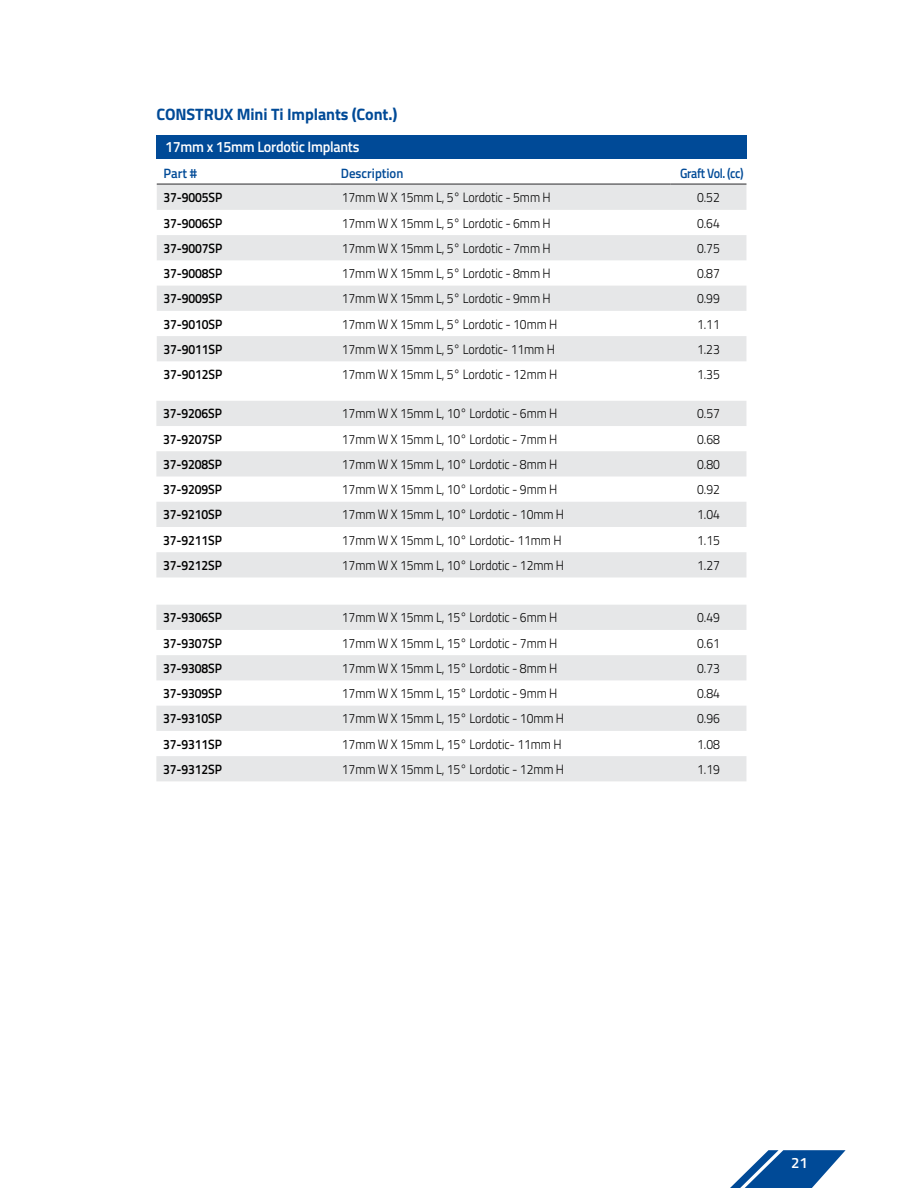
<style>
.page{position:relative;width:918px;height:1188px;background:#fff}
.page>*{position:absolute;margin:0;border:0;box-sizing:border-box;transform-origin:0 0}
.t1{font:700 16.5px "Titillium";letter-spacing:-.005em;color:#004a97}
.t2{font:600 15px "Titillium";letter-spacing:-.02em;color:#fff;scale:.95 1}
.t3{font:600 15px "Titillium";letter-spacing:-.02em;color:#fff}
.t4{font:300 13.5px "Titillium";letter-spacing:-.01em;color:#000;scale:.9 1}
.t5{font:600 13.5px "Titillium";letter-spacing:-.01em;color:#000;scale:.9 1}
.t6{font:600 13.5px "Titillium";letter-spacing:-.03em;color:#004a97;scale:.9 1}
.t7{font:600 13.5px "Titillium";color:#004a97;scale:.95 1}
.t8{font:600 13.5px "Titillium";color:#004a97;scale:.96 1}
</style>
<div class="page">
<svg style="left:730px;top:1150px;width:116px;height:38px"></svg>
<div style="left:156px;top:135px;width:591px;height:24px;background:#004a97"></div>
<svg style="left:157px;top:185px;width:589px;height:176px;fill:#e6e7e8"></svg>
<hr style="left:157px;top:184px;width:173px;height:1px;background:#414042">
<hr style="left:330px;top:184px;width:341px;height:1px;background:#414042">
<hr style="left:671px;top:184px;width:75px;height:1px;background:#414042">
<svg style="left:156px;top:401px;width:590px;height:176px;fill:#e6e7e8"></svg>
<svg style="left:156px;top:605px;width:590px;height:176px;fill:#e6e7e8"></svg>
<p class="t1" style="left:156px;top:102px;width:243px">CONSTRUX Mini Ti Implants (Cont.)</p>
<p class="t2" style="left:165px;top:135px;width:206px">17mm x 15mm Lordotic Implants</p>
<p class="t8" style="left:164px;top:163px;width:36px">Part #</p>
<p class="t7" style="left:341px;top:163px;width:67px">Description</p>
<p class="t6" style="left:680px;top:163px;width:72px">Graft Vol. (cc)</p>
<p class="t5" style="left:164px;top:187px;width:67px">37-9005SP</p>
<p class="t4" style="left:342px;top:188px;width:234px">17mm W X 15mm L, 5° Lordotic - 5mm H</p>
<p class="t4" style="left:697px;top:188px;width:27px">0.52</p>
<p class="t5" style="left:164px;top:213px;width:67px">37-9006SP</p>
<p class="t4" style="left:342px;top:213px;width:234px">17mm W X 15mm L, 5° Lordotic - 6mm H</p>
<p class="t4" style="left:697px;top:213px;width:27px">0.64</p>
<p class="t5" style="left:164px;top:238px;width:67px">37-9007SP</p>
<p class="t4" style="left:342px;top:238px;width:234px">17mm W X 15mm L, 5° Lordotic - 7mm H</p>
<p class="t4" style="left:697px;top:238px;width:27px">0.75</p>
<p class="t5" style="left:164px;top:263px;width:67px">37-9008SP</p>
<p class="t4" style="left:342px;top:264px;width:234px">17mm W X 15mm L, 5° Lordotic - 8mm H</p>
<p class="t4" style="left:697px;top:264px;width:27px">0.87</p>
<p class="t5" style="left:164px;top:288px;width:67px">37-9009SP</p>
<p class="t4" style="left:342px;top:289px;width:234px">17mm W X 15mm L, 5° Lordotic - 9mm H</p>
<p class="t4" style="left:697px;top:289px;width:27px">0.99</p>
<p class="t5" style="left:164px;top:314px;width:67px">37-9010SP</p>
<p class="t4" style="left:342px;top:314px;width:241px">17mm W X 15mm L, 5° Lordotic - 10mm H</p>
<p class="t4" style="left:697px;top:314px;width:27px">1.11</p>
<p class="t5" style="left:164px;top:339px;width:67px">37-9011SP</p>
<p class="t4" style="left:342px;top:339px;width:238px">17mm W X 15mm L, 5° Lordotic- 11mm H</p>
<p class="t4" style="left:697px;top:339px;width:27px">1.23</p>
<p class="t5" style="left:164px;top:364px;width:67px">37-9012SP</p>
<p class="t4" style="left:342px;top:365px;width:241px">17mm W X 15mm L, 5° Lordotic - 12mm H</p>
<p class="t4" style="left:697px;top:365px;width:27px">1.35</p>
<p class="t5" style="left:163px;top:404px;width:67px">37-9206SP</p>
<p class="t4" style="left:342px;top:404px;width:241px">17mm W X 15mm L, 10° Lordotic - 6mm H</p>
<p class="t4" style="left:697px;top:404px;width:27px">0.57</p>
<p class="t5" style="left:163px;top:429px;width:67px">37-9207SP</p>
<p class="t4" style="left:342px;top:429px;width:241px">17mm W X 15mm L, 10° Lordotic - 7mm H</p>
<p class="t4" style="left:697px;top:429px;width:27px">0.68</p>
<p class="t5" style="left:163px;top:454px;width:67px">37-9208SP</p>
<p class="t4" style="left:342px;top:454px;width:241px">17mm W X 15mm L, 10° Lordotic - 8mm H</p>
<p class="t4" style="left:697px;top:454px;width:27px">0.80</p>
<p class="t5" style="left:163px;top:479px;width:67px">37-9209SP</p>
<p class="t4" style="left:342px;top:480px;width:241px">17mm W X 15mm L, 10° Lordotic - 9mm H</p>
<p class="t4" style="left:697px;top:480px;width:27px">0.92</p>
<p class="t5" style="left:163px;top:505px;width:67px">37-9210SP</p>
<p class="t4" style="left:342px;top:505px;width:248px">17mm W X 15mm L, 10° Lordotic - 10mm H</p>
<p class="t4" style="left:697px;top:505px;width:27px">1.04</p>
<p class="t5" style="left:163px;top:530px;width:67px">37-9211SP</p>
<p class="t4" style="left:342px;top:530px;width:246px">17mm W X 15mm L, 10° Lordotic- 11mm H</p>
<p class="t4" style="left:697px;top:530px;width:27px">1.15</p>
<p class="t5" style="left:163px;top:555px;width:67px">37-9212SP</p>
<p class="t4" style="left:342px;top:555px;width:248px">17mm W X 15mm L, 10° Lordotic - 12mm H</p>
<p class="t4" style="left:697px;top:555px;width:27px">1.27</p>
<p class="t5" style="left:163px;top:608px;width:67px">37-9306SP</p>
<p class="t4" style="left:342px;top:608px;width:241px">17mm W X 15mm L, 15° Lordotic - 6mm H</p>
<p class="t4" style="left:697px;top:608px;width:27px">0.49</p>
<p class="t5" style="left:163px;top:633px;width:67px">37-9307SP</p>
<p class="t4" style="left:342px;top:633px;width:241px">17mm W X 15mm L, 15° Lordotic - 7mm H</p>
<p class="t4" style="left:697px;top:633px;width:27px">0.61</p>
<p class="t5" style="left:163px;top:658px;width:67px">37-9308SP</p>
<p class="t4" style="left:342px;top:658px;width:241px">17mm W X 15mm L, 15° Lordotic - 8mm H</p>
<p class="t4" style="left:697px;top:658px;width:27px">0.73</p>
<p class="t5" style="left:163px;top:683px;width:67px">37-9309SP</p>
<p class="t4" style="left:342px;top:684px;width:241px">17mm W X 15mm L, 15° Lordotic - 9mm H</p>
<p class="t4" style="left:697px;top:684px;width:27px">0.84</p>
<p class="t5" style="left:163px;top:708px;width:67px">37-9310SP</p>
<p class="t4" style="left:342px;top:709px;width:248px">17mm W X 15mm L, 15° Lordotic - 10mm H</p>
<p class="t4" style="left:697px;top:709px;width:27px">0.96</p>
<p class="t5" style="left:163px;top:734px;width:67px">37-9311SP</p>
<p class="t4" style="left:342px;top:734px;width:246px">17mm W X 15mm L, 15° Lordotic- 11mm H</p>
<p class="t4" style="left:697px;top:734px;width:27px">1.08</p>
<p class="t5" style="left:163px;top:759px;width:67px">37-9312SP</p>
<p class="t4" style="left:342px;top:759px;width:248px">17mm W X 15mm L, 15° Lordotic - 12mm H</p>
<p class="t4" style="left:697px;top:759px;width:27px">1.19</p>
<p class="t3" style="left:791px;top:1151px;width:18px">21</p>
</div>
